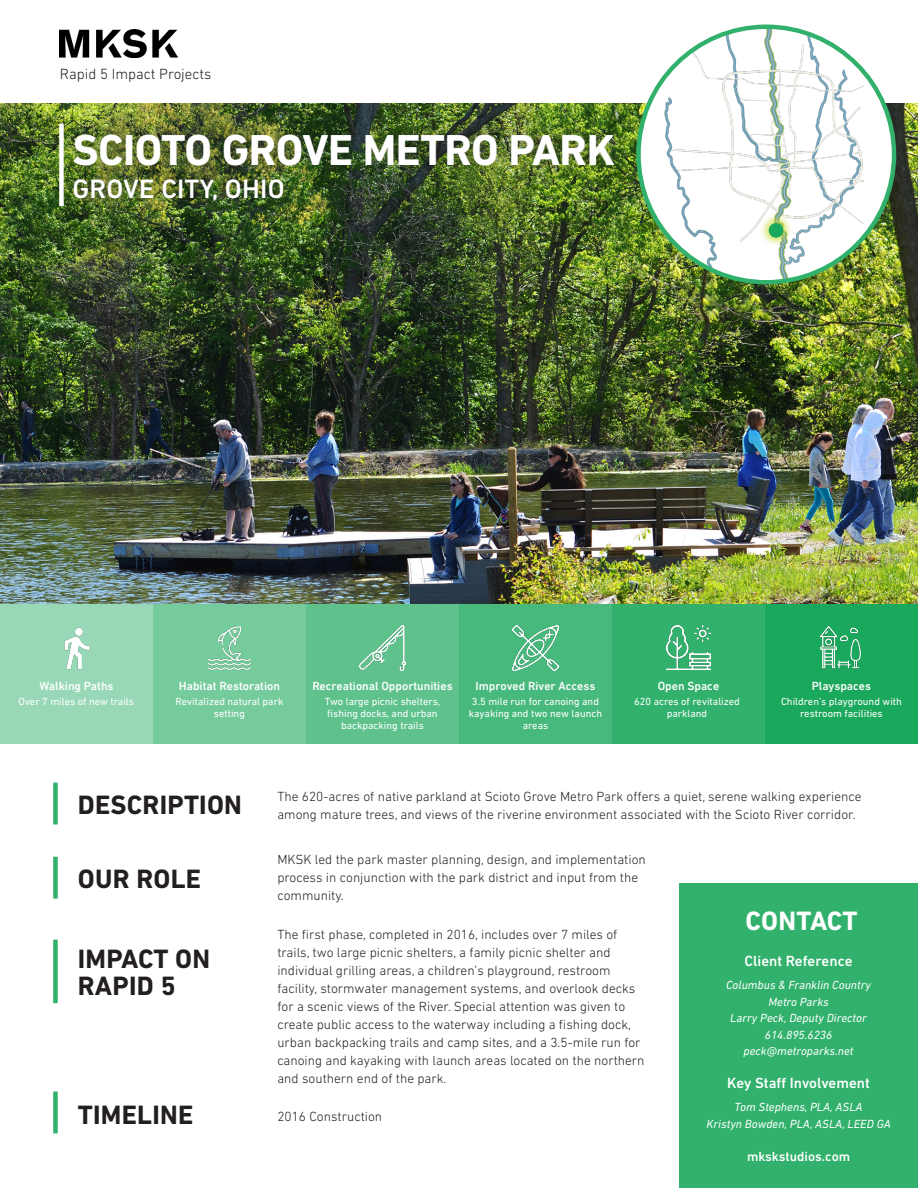
<style>
.page{position:relative;width:918px;height:1188px;background:#fff}
.page>*{position:absolute;margin:0;border:0;box-sizing:border-box;transform-origin:0 0}
.t1{font:700 44.1px "DIN Next LT Pro";letter-spacing:-.01em;color:#fff}
.t2{font:700 27px/27px "DIN Next LT Pro";letter-spacing:.01em;color:#231f20}
.t3{font:500 27px "DIN Next LT Pro";letter-spacing:.01em;color:#fff}
.t4{font:700 27px "DIN Next LT Pro";letter-spacing:.005em;color:#fff}
.t5{font:500 15px "DIN Next LT Pro";color:#fff}
.t6{font:300 15px "DIN Next LT Pro";color:#231f20}
.t7{font:300 13.5px/18px "DIN Next LT Pro";color:#231f20}
.t8{font:500 13.5px "DIN Next LT Pro";color:#fff}
.t9{font:italic 12px "DIN Next LT Pro";color:#fff}
.t10{font:500 12px "DIN Next LT Pro";color:#fff}
.t11{font:10.5px/12px "DIN Next LT Pro";color:#fff;text-align:center}
</style>
<div class="page">
<img style="left:59px;top:29px;width:118px;height:29px">
<img style="left:0;top:103px;width:918px;height:501px">
<div style="left:59px;top:124px;width:5px;height:82px;background:#fff"></div>
<div style="left:60px;top:120px;width:567px;height:60px;background:#231f20;opacity:.51"></div>
<div style="left:153px;top:604px;width:153px;height:140px;background:#76cb9d"></div>
<div style="left:306px;top:604px;width:153px;height:140px;background:#5fc28d"></div>
<div style="left:459px;top:604px;width:153px;height:140px;background:#48b97d"></div>
<div style="left:612px;top:604px;width:153px;height:140px;background:#31b16c"></div>
<div style="left:765px;top:604px;width:153px;height:140px;background:#1aa85c"></div>
<div style="left:53px;top:857px;width:5px;height:42px;background:#31b16c"></div>
<div style="left:53px;top:940px;width:5px;height:63px;background:#31b16c"></div>
<div style="left:679px;top:883px;width:239px;height:305px;background:#31b16c"></div>
<svg style="left:639px;top:27px;width:255px;height:255px"></svg>
<img style="left:651px;top:27px;width:231px;height:255px">
<div style="left:53px;top:1092px;width:5px;height:41px;background:#31b16c"></div>
<div style="left:66px;top:171px;width:225px;height:37px;background:#231f20;opacity:.33"></div>
<div style="left:53px;top:783px;width:5px;height:41px;background:#31b16c"></div>
<img style="left:207px;top:626px;width:45px;height:44px">
<img style="left:360px;top:625px;width:45px;height:45px">
<img style="left:513px;top:625px;width:45px;height:45px">
<img style="left:819px;top:625px;width:42px;height:44px">
<img style="left:666px;top:625px;width:45px;height:45px">
<div style="left:0;top:604px;width:153px;height:140px;background:#98d8b6"></div>
<img style="left:64px;top:627px;width:26px;height:43px">
<div style="left:759px;top:213px;width:34px;height:34px;background:#cadb2f;opacity:.66"></div>
<div style="left:769px;top:223px;width:14px;height:15px;background:#1aa85c;border-radius:50%"></div>
<p class="t6" style="left:60px;top:65px;width:153px">Rapid 5 Impact Projects</p>
<p class="t1" style="left:72px;top:124px;width:544px">SCIOTO GROVE METRO PARK</p>
<p class="t3" style="left:72px;top:173px;width:214px">GROVE CITY, OHIO</p>
<p class="t10" style="left:39px;top:679px;width:76px">Walking Paths</p>
<p class="t11" style="left:19px;top:696px;width:117px">Over 7 miles of new trails</p>
<p class="t10" style="left:179px;top:679px;width:103px">Habitat Restoration</p>
<p class="t10" style="left:312px;top:679px;width:142px">Recreational Opportunities</p>
<p class="t10" style="left:476px;top:679px;width:121px">Improved River Access</p>
<p class="t10" style="left:658px;top:679px;width:63px">Open Space</p>
<p class="t10" style="left:812px;top:679px;width:61px">Playspaces</p>
<p class="t11" style="left:175px;top:696px;width:110px">Revitalized natural park setting</p>
<p class="t11" style="left:325px;top:696px;width:117px">Two large picnic shelters, fishing docks, and urban backpacking trails</p>
<p class="t11" style="left:469px;top:696px;width:135px">3.5 mile run for canoing and kayaking and two new launch areas</p>
<p class="t11" style="left:634px;top:696px;width:107px">620 acres of revitalized parkland</p>
<p class="t11" style="left:781px;top:696px;width:122px">Children’s playground with restroom facilities</p>
<p class="t7" style="left:277px;top:787px;width:586px">The 620-acres of native parkland at Scioto Grove Metro Park offers a quiet, serene walking experience among mature trees, and views of the riverine environment associated with the Scioto River corridor.</p>
<p class="t7" style="left:277px;top:850px;width:370px">MKSK led the park master planning, design, and implementation process in conjunction with the park district and input from the community.</p>
<p class="t7" style="left:277px;top:926px;width:369px">The first phase, completed in 2016, includes over 7 miles of trails, two large picnic shelters, a family picnic shelter and individual grilling areas, a children’s playground, restroom facility, stormwater management systems, and overlook decks for a scenic views of the River. Special attention was given to create public access to the waterway including a fishing dock, urban backpacking trails and camp sites, and a 3.5-mile run for canoing and kayaking with launch areas located on the northern and southern end of the park.</p>
<p class="t2" style="left:78px;top:791px;width:166px">DESCRIPTION</p>
<p class="t2" style="left:78px;top:865px;width:125px">OUR ROLE</p>
<p class="t4" style="left:745px;top:905px;width:113px">CONTACT</p>
<p class="t5" style="left:745px;top:952px;width:110px">Client Reference</p>
<p class="t9" style="left:726px;top:978px;width:147px">Columbus &amp; Franklin Country</p>
<p class="t9" style="left:769px;top:995px;width:62px">Metro Parks</p>
<p class="t9" style="left:730px;top:1011px;width:138px">Larry Peck, Deputy Director</p>
<p class="t9" style="left:765px;top:1028px;width:69px">614.895.6236</p>
<p class="t9" style="left:744px;top:1044px;width:111px">peck@metroparks.net</p>
<p class="t5" style="left:727px;top:1074px;width:144px">Key Staff Involvement</p>
<p class="t9" style="left:735px;top:1100px;width:130px">Tom Stephens, PLA, ASLA</p>
<p class="t9" style="left:706px;top:1117px;width:186px">Kristyn Bowden, PLA, ASLA, LEED GA</p>
<p class="t8" style="left:747px;top:1149px;width:105px">mkskstudios.com</p>
<p class="t2" style="left:78px;top:945px;width:134px">IMPACT ON<br>RAPID 5</p>
<p class="t2" style="left:78px;top:1101px;width:117px">TIMELINE</p>
<p class="t7" style="left:277px;top:1107px;width:106px">2016 Construction</p>
</div>
